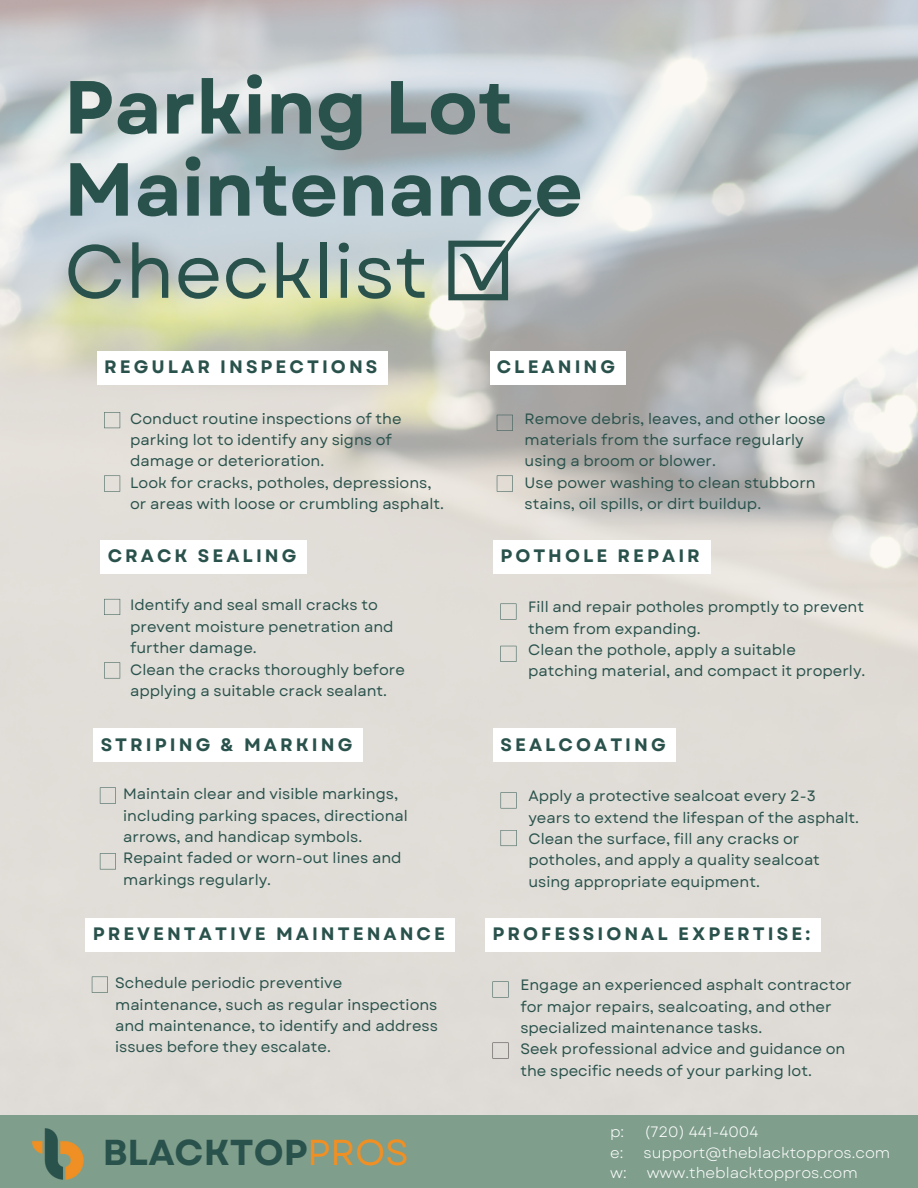
<style>
.page{position:relative;width:918px;height:1188px;background:#fff}
.page>*{position:absolute;margin:0;border:0;box-sizing:border-box;transform-origin:0 0}
.t1{font:700 75px/82.2px "Garet";color:#2a524c}
.t2{font:700 36px "Garet";color:#2a524c}
.t3{font:700 18px "Garet";letter-spacing:.17em;color:#2a524c}
.t4{font:15px/21.3px "Garet";color:#2a524c}
.t5{font:15px "Garet";color:#fff}
.s1{font-weight:400}
.s2{font-weight:400;color:#f09024}
</style>
<div class="page">
<svg style="left:104px;top:412px;width:16px;height:16px"></svg>
<svg style="left:104px;top:476px;width:16px;height:16px"></svg>
<svg style="left:497px;top:415px;width:16px;height:16px"></svg>
<svg style="left:497px;top:476px;width:16px;height:16px"></svg>
<div style="left:0;top:1116px;width:918px;height:72px;background:#7f9e8c"></div>
<img style="left:32px;top:1128px;width:52px;height:52px">
<svg style="left:104px;top:599px;width:16px;height:16px"></svg>
<svg style="left:104px;top:662px;width:16px;height:16px"></svg>
<svg style="left:500px;top:604px;width:16px;height:16px"></svg>
<svg style="left:500px;top:646px;width:16px;height:16px"></svg>
<svg style="left:100px;top:787px;width:16px;height:17px"></svg>
<svg style="left:100px;top:853px;width:16px;height:16px"></svg>
<svg style="left:501px;top:792px;width:16px;height:16px"></svg>
<svg style="left:501px;top:830px;width:16px;height:16px"></svg>
<svg style="left:92px;top:977px;width:16px;height:16px"></svg>
<svg style="left:493px;top:981px;width:16px;height:17px"></svg>
<svg style="left:493px;top:1043px;width:16px;height:16px"></svg>
<svg style="left:448px;top:208px;width:92px;height:92px;background:#b1bebf"></svg>
<p class="t1" style="left:64px;top:67px;width:520px">Parking Lot<br>Maintenance<br><span class="s1">Checklist</span></p>
<p class="t3" style="left:104px;top:354px;width:275px">REGULAR INSPECTIONS</p>
<p class="t3" style="left:497px;top:354px;width:120px">CLEANING</p>
<p class="t4" style="left:130px;top:408px;width:273px">Conduct routine inspections of the parking lot to identify any signs of damage or deterioration.</p>
<p class="t4" style="left:130px;top:472px;width:315px">Look for cracks, potholes, depressions, or areas with loose or crumbling asphalt.</p>
<p class="t4" style="left:525px;top:408px;width:303px">Remove debris, leaves, and other loose materials from the surface regularly using a broom or blower.</p>
<p class="t4" style="left:525px;top:472px;width:293px">Use power washing to clean stubborn stains, oil spills, or dirt buildup.</p>
<p class="t3" style="left:108px;top:542px;width:190px">CRACK SEALING</p>
<p class="t3" style="left:500px;top:542px;width:201px">POTHOLE REPAIR</p>
<p class="t4" style="left:130px;top:595px;width:265px">Identify and seal small cracks to prevent moisture penetration and further damage.</p>
<p class="t4" style="left:130px;top:659px;width:276px">Clean the cracks thoroughly before applying a suitable crack sealant.</p>
<p class="t4" style="left:528px;top:597px;width:337px">Fill and repair potholes promptly to prevent them from expanding.</p>
<p class="t4" style="left:528px;top:639px;width:339px">Clean the pothole, apply a suitable patching material, and compact it properly.</p>
<p class="t3" style="left:101px;top:731px;width:253px">STRIPING &amp; MARKING</p>
<p class="t3" style="left:501px;top:731px;width:167px">SEALCOATING</p>
<p class="t4" style="left:123px;top:783px;width:286px">Maintain clear and visible markings, including parking spaces, directional arrows, and handicap symbols.</p>
<p class="t4" style="left:123px;top:847px;width:280px">Repaint faded or worn-out lines and markings regularly.</p>
<p class="t4" style="left:528px;top:785px;width:332px">Apply a protective sealcoat every 2-3 years to extend the lifespan of the asphalt.</p>
<p class="t4" style="left:528px;top:828px;width:293px">Clean the surface, fill any cracks or potholes, and apply a quality sealcoat using appropriate equipment.</p>
<p class="t3" style="left:93px;top:920px;width:354px">PREVENTATIVE MAINTENANCE</p>
<p class="t3" style="left:493px;top:920px;width:319px">PROFESSIONAL EXPERTISE:</p>
<p class="t4" style="left:115px;top:972px;width:324px">Schedule periodic preventive maintenance, such as regular inspections and maintenance, to identify and address issues before they escalate.</p>
<p class="t4" style="left:520px;top:974px;width:333px">Engage an experienced asphalt contractor for major repairs, sealcoating, and other specialized maintenance tasks.</p>
<p class="t4" style="left:520px;top:1039px;width:327px">Seek professional advice and guidance on the specific needs of your parking lot.</p>
<p class="t2" style="left:103px;top:1127px;width:307px">BLACKTOP<span class="s2">PROS</span></p>
<p class="t5" style="left:610px;top:1121px;width:16px">p:</p>
<p class="t5" style="left:644px;top:1121px;width:116px">(720) 441-4004</p>
<p class="t5" style="left:610px;top:1141px;width:15px">e:</p>
<p class="t5" style="left:643px;top:1141px;width:248px">support@theblacktoppros.com</p>
<p class="t5" style="left:610px;top:1162px;width:18px">w:</p>
<p class="t5" style="left:647px;top:1162px;width:213px">www.theblacktoppros.com</p>
</div>
